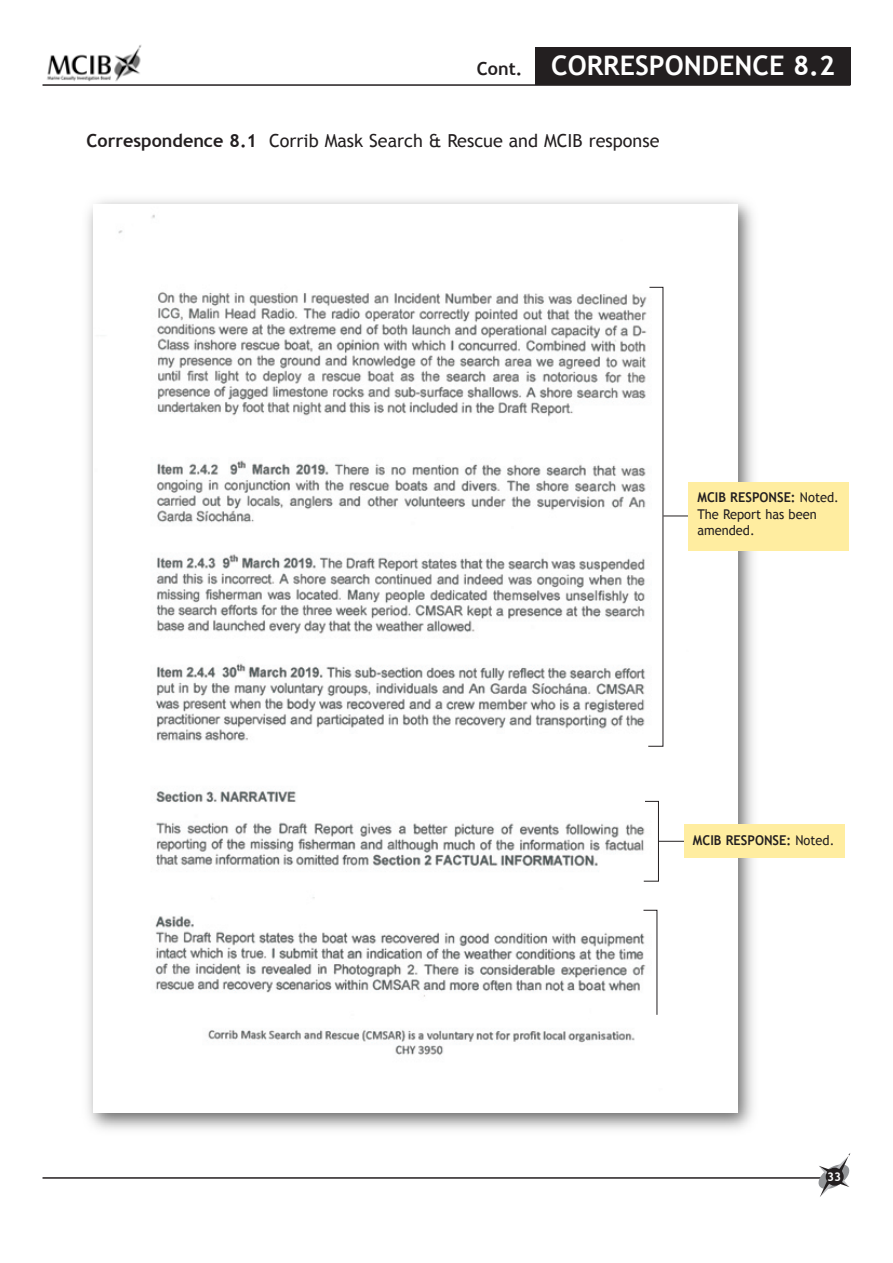
<style>
.page{position:relative;width:893px;height:1263px;background:#fff}
.page>*{position:absolute;margin:0;border:0;box-sizing:border-box;transform-origin:0 0}
.t1{font:700 27px "Trebuchet MS";color:#fff}
.t2{font:18px "Trebuchet MS";color:#231f20}
.t3{font:700 18px "Trebuchet MS";color:#231f20}
.t4{font:13.5px/16.2px "Trebuchet MS";color:#231f20;scale:.95 1}
.t5{font:700 13.5px "Trebuchet MS";color:#231f20;scale:.95 1}
.t6{font:700 12px "Trebuchet MS";color:#fff}
.s1{font-weight:700}
.s2{font-weight:400}
</style>
<div class="page">
<hr style="left:43px;top:1177px;width:782px;height:2px;background:#231f20">
<img style="left:47px;top:45px;width:95px;height:37px">
<hr style="left:43px;top:84px;width:807px;height:2px;background:#231f20">
<svg style="left:819px;top:1153px;width:31px;height:44px"></svg>
<div style="left:826px;top:1168px;width:18px;height:18px;background:#231f20;border-radius:50%"></div>
<div style="left:535px;top:47px;width:315px;height:38px;background:#231f20"></div>
<img style="left:87px;top:200px;width:666px;height:930px">
<img style="left:93px;top:204px;width:642px;height:907px">
<svg style="left:647px;top:287px;width:17px;height:460px"></svg>
<hr style="left:663px;top:516px;width:43px;height:1px;background:#231f20">
<div style="left:689px;top:482px;width:160px;height:69px;background:#ffeda0"></div>
<svg style="left:643px;top:801px;width:16px;height:81px"></svg>
<hr style="left:659px;top:841px;width:42px;height:1px;background:#231f20">
<div style="left:684px;top:824px;width:160px;height:34px;background:#ffeda0"></div>
<svg style="left:643px;top:909px;width:15px;height:106px"></svg>
<p class="t3" style="left:477px;top:58px;width:47px">Cont.</p>
<p class="t1" style="left:551px;top:50px;width:285px">CORRESPONDENCE 8.2</p>
<p class="t2" style="left:87px;top:130px;width:574px"><span class="s1">Correspondence 8.1</span> Corrib Mask Search &amp; Rescue and MCIB response</p>
<p class="t4" style="left:697px;top:489px;width:150px"><span class="s1">MCIB RESPONSE:</span> Noted.<br>The Report has been amended.</p>
<p class="t5" style="left:693px;top:832px;width:150px">MCIB RESPONSE: <span class="s2">Noted.</span></p>
<p class="t6" style="left:827px;top:1170px;width:16px">33</p>
</div>
